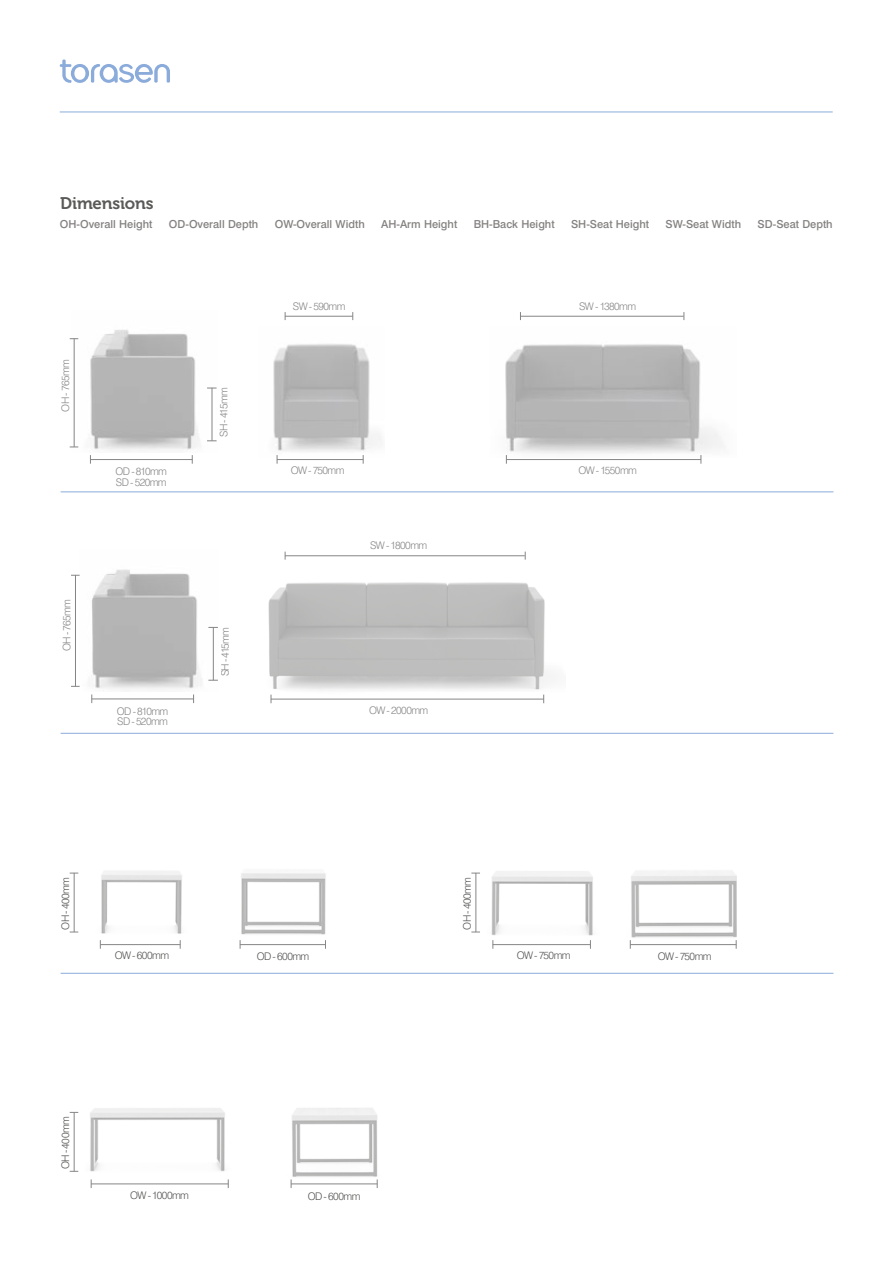
<style>
.page{position:relative;width:893px;height:1263px;background:#fff}
.page>*{position:absolute;margin:0;border:0;box-sizing:border-box;transform-origin:0 0}
.t1{font:16.8px "Museo 700";letter-spacing:-.01em;color:#5a5a58}
.t2{font:500 10.95px "Swiss 721 BT";color:#848281}
.t3{font:300 10.5px/10.5px "Swiss 721 BT";letter-spacing:-.06em;color:#878686}
.t4{font:300 10.5px "Swiss 721 BT";letter-spacing:-.05em;color:#525251}
</style>
<div class="page">
<hr style="left:60px;top:112px;width:773px;height:1px;background:#8bacdb">
<svg style="left:60px;top:60px;width:110px;height:23px"></svg>
<hr style="left:61px;top:492px;width:772px;height:1px;background:#8bacdb">
<hr style="left:61px;top:733px;width:772px;height:1px;background:#8bacdb">
<hr style="left:285px;top:316px;width:68px;height:1px;background:#878686">
<hr style="left:520px;top:316px;width:164px;height:1px;background:#878686">
<hr style="left:285px;top:555px;width:240px;height:1px;background:#878686">
<hr style="left:90px;top:459px;width:102px;height:1px;background:#878686">
<hr style="left:92px;top:699px;width:102px;height:1px;background:#878686">
<hr style="left:291px;top:1184px;width:86px;height:1px;background:#878686">
<hr style="left:630px;top:944px;width:106px;height:1px;background:#878686">
<hr style="left:100px;top:944px;width:80px;height:1px;background:#878686">
<hr style="left:240px;top:944px;width:86px;height:1px;background:#878686">
<hr style="left:91px;top:1184px;width:137px;height:1px;background:#878686">
<hr style="left:493px;top:944px;width:97px;height:1px;background:#878686">
<hr style="left:277px;top:459px;width:86px;height:1px;background:#878686">
<hr style="left:506px;top:459px;width:195px;height:1px;background:#878686">
<hr style="left:271px;top:699px;width:273px;height:1px;background:#878686">
<hr style="left:75px;top:575px;width:1px;height:111px;background:#878686">
<hr style="left:74px;top:873px;width:1px;height:59px;background:#878686">
<hr style="left:74px;top:1112px;width:1px;height:59px;background:#878686">
<hr style="left:476px;top:873px;width:1px;height:59px;background:#878686">
<img style="left:72px;top:329px;width:145px;height:122px">
<img style="left:91px;top:569px;width:127px;height:121px">
<img style="left:101px;top:871px;width:81px;height:63px">
<img style="left:90px;top:1108px;width:135px;height:64px">
<img style="left:491px;top:871px;width:102px;height:65px">
<img style="left:273px;top:344px;width:108px;height:113px">
<img style="left:505px;top:344px;width:219px;height:113px">
<img style="left:268px;top:582px;width:283px;height:115px">
<img style="left:241px;top:873px;width:85px;height:62px">
<img style="left:292px;top:1108px;width:86px;height:69px">
<img style="left:631px;top:871px;width:105px;height:67px">
<hr style="left:61px;top:973px;width:772px;height:1px;background:#8bacdb">
<h1 class="t1" style="left:60px;top:194px;width:95px">Dimensions</h1>
<p class="t2" style="left:60px;top:218px;width:94px">OH-Overall Height</p>
<p class="t2" style="left:169px;top:218px;width:91px">OD-Overall Depth</p>
<p class="t2" style="left:275px;top:218px;width:91px">OW-Overall Width</p>
<p class="t2" style="left:381px;top:218px;width:78px">AH-Arm Height</p>
<p class="t2" style="left:474px;top:218px;width:82px">BH-Back Height</p>
<p class="t2" style="left:571px;top:218px;width:80px">SH-Seat Height</p>
<p class="t2" style="left:665px;top:218px;width:77px">SW-Seat Width</p>
<p class="t2" style="left:757px;top:218px;width:77px">SD-Seat Depth</p>
<p class="t3" style="left:60px;top:411px;width:54px;rotate:-90deg">OH - 765mm</p>
<p class="t3" style="left:61px;top:651px;width:54px;rotate:-90deg">OH - 765mm</p>
<p class="t3" style="left:116px;top:466px;width:53px">OD - 810mm<br>SD - 520mm</p>
<p class="t3" style="left:117px;top:706px;width:53px">OD - 810mm<br>SD - 520mm</p>
<p class="t3" style="left:218px;top:437px;width:51px;rotate:-90deg">SH - 415mm</p>
<p class="t3" style="left:220px;top:676px;width:51px;rotate:-90deg">SH - 415mm</p>
<p class="t3" style="left:293px;top:301px;width:54px">SW - 590mm</p>
<p class="t3" style="left:579px;top:301px;width:58px">SW - 1380mm</p>
<p class="t3" style="left:291px;top:465px;width:55px">OW - 750mm</p>
<p class="t3" style="left:578px;top:465px;width:60px">OW - 1550mm</p>
<p class="t3" style="left:370px;top:540px;width:59px">SW - 1800mm</p>
<p class="t3" style="left:369px;top:705px;width:61px">OW - 2000mm</p>
<p class="t4" style="left:59px;top:930px;width:54px;rotate:-90deg">OH - 400mm</p>
<p class="t4" style="left:461px;top:930px;width:54px;rotate:-90deg">OH - 400mm</p>
<p class="t4" style="left:517px;top:949px;width:55px">OW - 750mm</p>
<p class="t4" style="left:115px;top:949px;width:56px">OW - 600mm</p>
<p class="t4" style="left:658px;top:950px;width:55px">OW - 750mm</p>
<p class="t4" style="left:257px;top:950px;width:54px">OD - 600mm</p>
<p class="t4" style="left:59px;top:1169px;width:54px;rotate:-90deg">OH - 400mm</p>
<p class="t4" style="left:130px;top:1188px;width:60px">OW - 1000mm</p>
<p class="t4" style="left:308px;top:1189px;width:54px">OD - 600mm</p>
</div>
